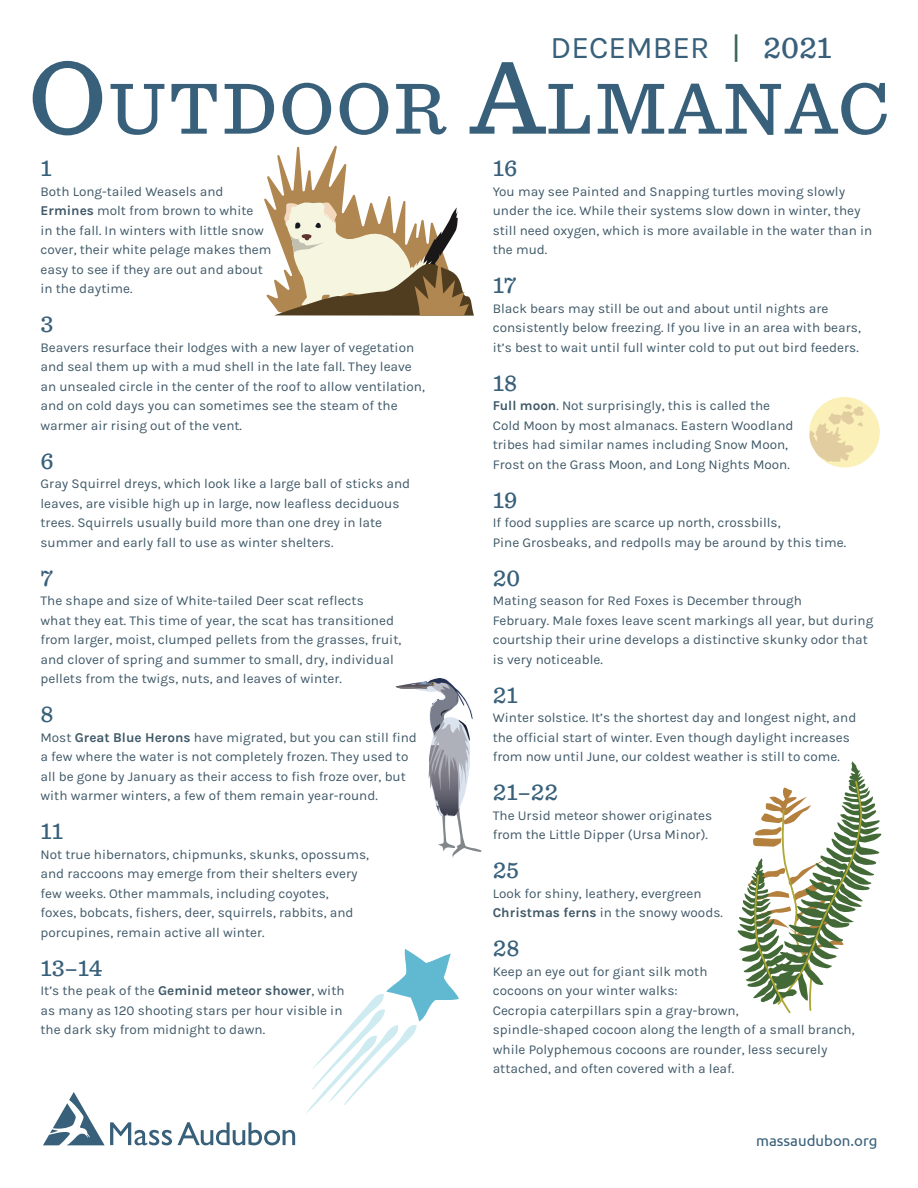
<style>
.page{position:relative;width:918px;height:1188px;background:#fff}
.page>*{position:absolute;margin:0;border:0;box-sizing:border-box;transform-origin:0 0}
.t1{font:500 75.6px "Sentinel";letter-spacing:.035em;color:#38607a}
.cal_title{font:31.5px "Karla";color:#38607a}
.t2{font:500 24px "Sentinel";color:#38607a}
.t3{font:15px "Ubuntu";color:#38607a}
.t4{font:13.5px/19.5px "Karla";color:#405968}
.s1{color:#3b6358}
.s2{font-family:"Sentinel";font-weight:500}
.s3{font-size:108px}
.s4{font-weight:700}
</style>
<div class="page">
<svg style="left:306px;top:949px;width:153px;height:164px"></svg>
<svg style="left:737px;top:761px;width:145px;height:253px"></svg>
<svg style="left:395px;top:678px;width:87px;height:180px"></svg>
<svg style="left:43px;top:1092px;width:129px;height:53px"></svg>
<svg style="left:178px;top:1122px;width:117px;height:23px"></svg>
<div style="left:809px;top:397px;width:71px;height:71px;background:#faf0b8;border-radius:50%"></div>
<svg style="left:810px;top:404px;width:54px;height:58px"></svg>
<svg style="left:264px;top:145px;width:210px;height:171px"></svg>
<p class="cal_title" style="left:551px;top:30px;width:283px">DECEMBER <span class="s1">|</span> <span class="s2">2021</span></p>
<p class="t1" style="left:29px;top:51px;width:862px"><span class="s3">O</span>UTDOOR <span class="s3">A</span>LMANAC</p>
<p class="t2" style="left:40px;top:150px;width:13px">1</p>
<p class="t4" style="left:40px;top:182px;width:233px">Both Long-tailed Weasels and<br><span class="s4">Ermines</span> molt from brown to white<br>in the fall. In winters with little snow cover, their white pelage makes them easy to see if they are out and about in the daytime.</p>
<p class="t2" style="left:40px;top:306px;width:15px">3</p>
<p class="t4" style="left:40px;top:338px;width:386px">Beavers resurface their lodges with a new layer of vegetation and seal them up with a mud shell in the late fall. They leave an unsealed circle in the center of the roof to allow ventilation, and on cold days you can sometimes see the steam of the warmer air rising out of the vent.</p>
<p class="t2" style="left:40px;top:442px;width:15px">6</p>
<p class="t4" style="left:40px;top:474px;width:371px">Gray Squirrel dreys, which look like a large ball of sticks and leaves, are visible high up in large, now leafless deciduous trees. Squirrels usually build more than one drey in late summer and early fall to use as winter shelters.</p>
<p class="t2" style="left:40px;top:559px;width:14px">7</p>
<p class="t4" style="left:40px;top:591px;width:362px">The shape and size of White-tailed Deer scat reflects<br>what they eat. This time of year, the scat has transitioned from larger, moist, clumped pellets from the grasses, fruit, and clover of spring and summer to small, dry, individual pellets from the twigs, nuts, and leaves of winter.</p>
<p class="t2" style="left:40px;top:696px;width:14px">8</p>
<p class="t4" style="left:40px;top:728px;width:378px">Most <span class="s4">Great Blue Herons</span> have migrated, but you can still find a few where the water is not completely frozen. They used to all be gone by January as their access to fish froze over, but with warmer winters, a few of them remain year-round.</p>
<p class="t2" style="left:40px;top:813px;width:24px">11</p>
<p class="t4" style="left:40px;top:845px;width:330px">Not true hibernators, chipmunks, skunks, opossums, and raccoons may emerge from their shelters every few weeks. Other mammals, including coyotes,<br>foxes, bobcats, fishers, deer, squirrels, rabbits, and porcupines, remain active all winter.</p>
<p class="t2" style="left:40px;top:949px;width:64px">13–14</p>
<p class="t4" style="left:40px;top:981px;width:306px">It’s the peak of the <span class="s4">Geminid meteor shower</span>, with as many as 120 shooting stars per hour visible in the dark sky from midnight to dawn.</p>
<p class="t2" style="left:493px;top:150px;width:26px">16</p>
<p class="t4" style="left:493px;top:182px;width:381px">You may see Painted and Snapping turtles moving slowly under the ice. While their systems slow down in winter, they still need oxygen, which is more available in the water than in the mud.</p>
<p class="t2" style="left:493px;top:267px;width:25px">17</p>
<p class="t4" style="left:493px;top:299px;width:370px">Black bears may still be out and about until nights are consistently below freezing. If you live in an area with bears, it’s best to wait until full winter cold to put out bird feeders.</p>
<p class="t2" style="left:493px;top:364px;width:26px">18</p>
<p class="t4" style="left:493px;top:396px;width:302px"><span class="s4">Full moon</span>. Not surprisingly, this is called the Cold Moon by most almanacs. Eastern Woodland tribes had similar names including Snow Moon, Frost on the Grass Moon, and Long Nights Moon.</p>
<p class="t2" style="left:493px;top:481px;width:26px">19</p>
<p class="t4" style="left:493px;top:513px;width:355px">If food supplies are scarce up north, crossbills,<br>Pine Grosbeaks, and redpolls may be around by this time.</p>
<p class="t2" style="left:493px;top:559px;width:29px">20</p>
<p class="t4" style="left:493px;top:591px;width:382px">Mating season for Red Foxes is December through<br>February. Male foxes leave scent markings all year, but during courtship their urine develops a distinctive skunky odor that is very noticeable.</p>
<p class="t2" style="left:493px;top:676px;width:27px">21</p>
<p class="t4" style="left:493px;top:708px;width:365px">Winter solstice. It’s the shortest day and longest night, and the official start of winter. Even though daylight increases from now until June, our coldest weather is still to come.</p>
<p class="t2" style="left:493px;top:774px;width:67px">21–22</p>
<p class="t4" style="left:493px;top:806px;width:221px">The Ursid meteor shower originates from the Little Dipper (Ursa Minor).</p>
<p class="t2" style="left:493px;top:852px;width:28px">25</p>
<p class="t4" style="left:493px;top:884px;width:232px">Look for shiny, leathery, evergreen<br><span class="s4">Christmas ferns</span> in the snowy woods.</p>
<p class="t2" style="left:493px;top:930px;width:28px">28</p>
<p class="t4" style="left:493px;top:962px;width:363px">Keep an eye out for giant silk moth<br>cocoons on your winter walks:<br>Cecropia caterpillars spin a gray-brown,<br>spindle-shaped cocoon along the length of a small branch, while Polyphemous cocoons are rounder, less securely attached, and often covered with a leaf.</p>
<p class="t3" style="left:756px;top:1131px;width:123px">massaudubon.org</p>
</div>
